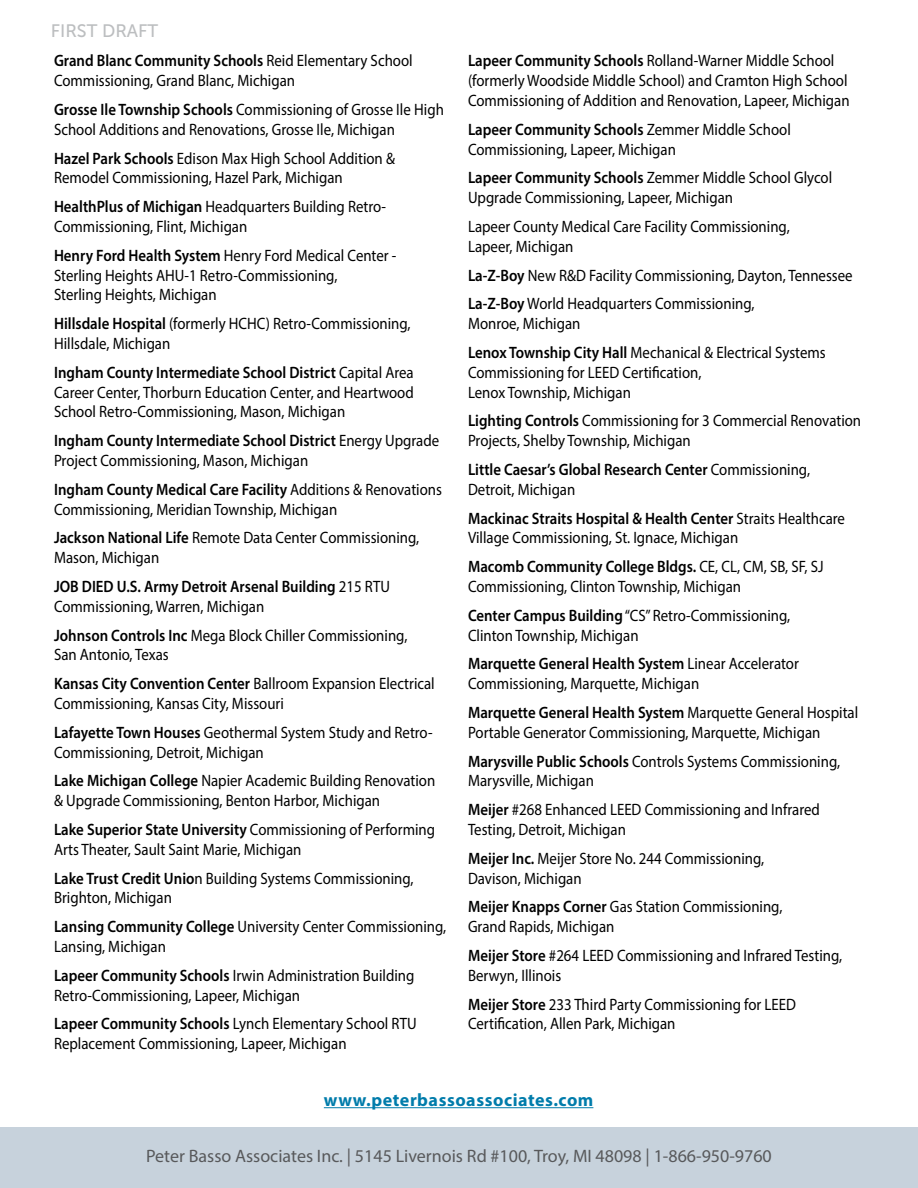
<style>
.page{position:relative;width:918px;height:1188px;background:#fff}
.page>*{position:absolute;margin:0;border:0;box-sizing:border-box;transform-origin:0 0}
.t1{font:18px "Myriad Pro";color:#58595b}
.t2{font:700 18px "Myriad Pro";letter-spacing:.03em;color:#007cab}
.t3{font:18px "Museo Sans 500";color:#bcbec0}
.t4{font:16.5px/19.8px "Myriad Pro";color:#000;scale:.9 1}
.t5{font:600 16.5px/19.8px "Myriad Pro";color:#000;scale:.9 1}
.s1{font-weight:600}
.s2{font-weight:400}
</style>
<div class="page">
<div style="left:0;top:1128px;width:918px;height:60px;background:#c7d2dc"></div>
<hr style="left:324px;top:1107px;width:269px;height:1px;background:#007cab">
<p class="t3" style="left:51px;top:21px;width:109px">FIRST DRAFT</p>
<p class="t4" style="left:54px;top:51px;width:400px"><span class="s1">Grand Blanc Community Schools</span> Reid Elementary School<br>Commissioning, Grand Blanc, Michigan</p>
<p class="t4" style="left:54px;top:99px;width:435px"><span class="s1">Grosse Ile Township Schools</span> Commissioning of Grosse Ile High<br>School Additions and Renovations, Grosse Ile, Michigan</p>
<p class="t4" style="left:54px;top:148px;width:380px"><span class="s1">Hazel Park Schools</span> Edison Max High School Addition &amp;<br>Remodel Commissioning, Hazel Park, Michigan</p>
<p class="t4" style="left:54px;top:196px;width:370px"><span class="s1">HealthPlus of Michigan</span> Headquarters Building Retro-<br>Commissioning, Flint, Michigan</p>
<p class="t4" style="left:54px;top:245px;width:382px"><span class="s1">Henry Ford Health System</span> Henry Ford Medical Center -<br>Sterling Heights AHU-1 Retro-Commissioning,<br>Sterling Heights, Michigan</p>
<p class="t4" style="left:54px;top:313px;width:398px"><span class="s1">Hillsdale Hospital</span> (formerly HCHC) Retro-Commissioning,<br>Hillsdale, Michigan</p>
<p class="t4" style="left:54px;top:362px;width:401px;text-align:justify"><span class="s1">Ingham County Intermediate School District</span> Capital Area Career Center, Thorburn Education Center, and Heartwood School Retro-Commissioning, Mason, Michigan</p>
<p class="t4" style="left:54px;top:430px;width:430px"><span class="s1">Ingham County Intermediate School District</span> Energy Upgrade<br>Project Commissioning, Mason, Michigan</p>
<p class="t4" style="left:54px;top:479px;width:433px"><span class="s1">Ingham County Medical Care Facility</span> Additions &amp; Renovations<br>Commissioning, Meridian Township, Michigan</p>
<p class="t4" style="left:54px;top:528px;width:407px"><span class="s1">Jackson National Life</span> Remote Data Center Commissioning,<br>Mason, Michigan</p>
<p class="t5" style="left:54px;top:576px;width:375px">JOB DIED U.S. Army Detroit Arsenal Building <span class="s2">215 RTU<br>Commissioning, Warren, Michigan</span></p>
<p class="t4" style="left:54px;top:625px;width:394px"><span class="s1">Johnson Controls Inc</span> Mega Block Chiller Commissioning,<br>San Antonio, Texas</p>
<p class="t4" style="left:54px;top:673px;width:425px"><span class="s1">Kansas City Convention Center</span> Ballroom Expansion Electrical<br>Commissioning, Kansas City, Missouri</p>
<p class="t4" style="left:54px;top:722px;width:422px"><span class="s1">Lafayette Town Houses</span> Geothermal System Study and Retro-<br>Commissioning, Detroit, Michigan</p>
<p class="t4" style="left:54px;top:771px;width:425px"><span class="s1">Lake Michigan College</span> Napier Academic Building Renovation &amp; Upgrade Commissioning, Benton Harbor, Michigan</p>
<p class="t4" style="left:54px;top:819px;width:425px"><span class="s1">Lake Superior State University</span> Commissioning of Performing<br>Arts Theater, Sault Saint Marie, Michigan</p>
<p class="t4" style="left:54px;top:868px;width:401px"><span class="s1">Lake Trust Credit Unio</span>n Building Systems Commissioning,<br>Brighton, Michigan</p>
<p class="t4" style="left:54px;top:916px;width:437px"><span class="s1">Lansing Community College</span> University Center Commissioning,<br>Lansing, Michigan</p>
<p class="t4" style="left:54px;top:965px;width:402px"><span class="s1">Lapeer Community Schools</span> Irwin Administration Building<br>Retro-Commissioning, Lapeer, Michigan</p>
<p class="t4" style="left:54px;top:1014px;width:404px"><span class="s1">Lapeer Community Schools</span> Lynch Elementary School RTU<br>Replacement Commissioning, Lapeer, Michigan</p>
<p class="t4" style="left:468px;top:51px;width:426px"><span class="s1">Lapeer Community Schools</span> Rolland-Warner Middle School (formerly Woodside Middle School) and Cramton High School<br>Commissioning of Addition and Renovation, Lapeer, Michigan</p>
<p class="t4" style="left:468px;top:119px;width:360px"><span class="s1">Lapeer Community Schools</span> Zemmer Middle School<br>Commissioning, Lapeer, Michigan</p>
<p class="t4" style="left:468px;top:168px;width:406px"><span class="s1">Lapeer Community Schools</span> Zemmer Middle School Glycol<br>Upgrade Commissioning, Lapeer, Michigan</p>
<p class="t4" style="left:468px;top:216px;width:359px">Lapeer County Medical Care Facility Commissioning,<br>Lapeer, Michigan</p>
<p class="t4" style="left:468px;top:260px;width:429px;line-height:28.8px"><span class="s1">La-Z-Boy</span> New R&amp;D Facility Commissioning, Dayton, Tennessee<br><span class="s1">La-Z-Boy</span> World Headquarters Commissioning,</p>
<p class="t4" style="left:468px;top:309px;width:399px;line-height:28.8px">Monroe, Michigan<br><span class="s1">Lenox Township City Hall</span> Mechanical &amp; Electrical Systems</p>
<p class="t4" style="left:468px;top:362px;width:261px">Commissioning for LEED Certification,<br>Lenox Township, Michigan</p>
<p class="t4" style="left:468px;top:411px;width:438px"><span class="s1">Lighting Controls</span> Commissioning for 3 Commercial Renovation<br>Projects, Shelby Township, Michigan</p>
<p class="t5" style="left:468px;top:459px;width:382px">Little Caesar’s Global Research Center <span class="s2">Commissioning,<br>Detroit, Michigan</span></p>
<p class="t4" style="left:468px;top:508px;width:420px"><span class="s1">Mackinac Straits Hospital &amp; Health Center</span> Straits Healthcare<br>Village Commissioning, St. Ignace, Michigan</p>
<p class="t4" style="left:468px;top:556px;width:397px"><span class="s1">Macomb Community College Bldgs.</span> CE, CL, CM, SB, SF, SJ<br>Commissioning, Clinton Township, Michigan</p>
<p class="t4" style="left:468px;top:605px;width:360px"><span class="s1">Center Campus Building</span> “CS” Retro-Commissioning,<br>Clinton Township, Michigan</p>
<p class="t4" style="left:468px;top:654px;width:369px"><span class="s1">Marquette General Health System</span> Linear Accelerator<br>Commissioning, Marquette, Michigan</p>
<p class="t4" style="left:468px;top:702px;width:435px"><span class="s1">Marquette General Health System</span> Marquette General Hospital<br>Portable Generator Commissioning, Marquette, Michigan</p>
<p class="t4" style="left:468px;top:751px;width:415px"><span class="s1">Marysville Public Schools</span> Controls Systems Commissioning,<br>Marysville, Michigan</p>
<p class="t4" style="left:468px;top:799px;width:393px"><span class="s1">Meijer</span> #268 Enhanced LEED Commissioning and Infrared<br>Testing, Detroit, Michigan</p>
<p class="t4" style="left:468px;top:848px;width:331px"><span class="s1">Meijer Inc.</span> Meijer Store No. 244 Commissioning,<br>Davison, Michigan</p>
<p class="t4" style="left:468px;top:897px;width:351px"><span class="s1">Meijer Knapps Corner</span> Gas Station Commissioning,<br>Grand Rapids, Michigan</p>
<p class="t4" style="left:468px;top:945px;width:417px"><span class="s1">Meijer Store</span> #264 LEED Commissioning and Infrared Testing,<br>Berwyn, Illinois</p>
<p class="t4" style="left:468px;top:994px;width:366px"><span class="s1">Meijer Store</span> 233 Third Party Commissioning for LEED<br>Certification, Allen Park, Michigan</p>
<p class="t2" style="left:324px;top:1088px;width:271px">www.peterbassoassociates.com</p>
<p class="t1" style="left:146px;top:1144px;width:627px">Peter Basso Associates Inc. | 5145 Livernois Rd #100, Troy, MI 48098 | 1-866-950-9760</p>
</div>
